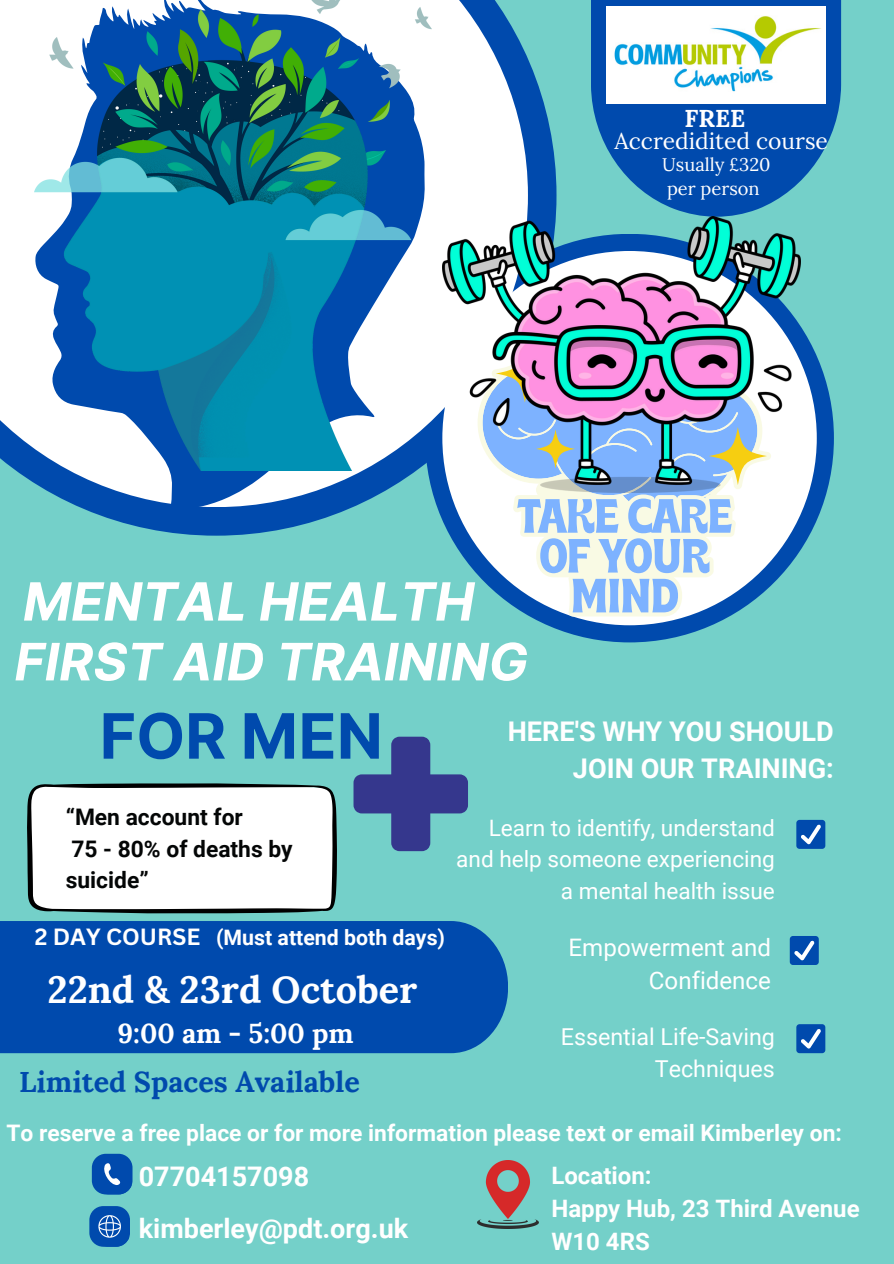
<style>
.page{position:relative;width:894px;height:1264px;background:#fff}
.page>*{position:absolute;margin:0;border:0;box-sizing:border-box;transform-origin:0 0}
.t1{font:700 62.55px "Inter";color:#004aad}
.t2{font:italic 700 52.65px "Inter";color:#fff}
.t3{font:italic 700 51.6px "Inter";color:#fff}
.t4{font:700 37.8px "Lora";color:#fff}
.t5{font:700 28.8px "Lora";color:#004aad}
.t6{font:700 27.3px "Lora";color:#fff}
.t7{font:700 27.15px/37.2px "Roboto";color:#fff;text-align:right}
.t8{font:700 27px "Roboto";color:#fff}
.t9{font:700 24.3px "Lora";color:#fff}
.t10{font:24.15px/33.3px "Roboto";color:#fff;text-align:right}
.t11{font:700 24px "Roboto";color:#fff}
.t12{font:23.25px/32.1px "Roboto";color:#fff;text-align:right}
.t13{font:700 22.8px "Roboto";color:#fff}
.t14{font:700 22.8px/31.5px "Roboto";color:#040606}
.t15{font:22.8px "Lora";color:#fff}
.t16{font:700 22.8px "Canva Sans";color:#fff}
.t17{font:22.65px/31.5px "Roboto";color:#fff;text-align:right}
.t18{font:700 21.3px "Roboto";color:#fff}
.t19{font:18.3px "Lora";color:#fff}
</style>
<div class="page">
<div style="left:0;top:0;width:893px;height:1263px;background:#74d0c9"></div>
<div style="left:89px;top:1206px;width:41px;height:40px;background:#004aad;border-radius:14px"></div>
<svg style="left:98px;top:1215px;width:31px;height:31px"></svg>
<div style="left:92px;top:1153px;width:40px;height:41px;background:#004aad;border-radius:14px"></div>
<svg style="left:101px;top:1162px;width:31px;height:32px"></svg>
<div style="left:0;top:921px;width:508px;height:132px;background:#004aad"></div>
<div style="left:796px;top:1024px;width:29px;height:29px;background:#004aad;border-radius:3px"></div>
<svg style="left:801px;top:1029px;width:19px;height:19px"></svg>
<div style="left:789px;top:936px;width:29px;height:29px;background:#004aad;border-radius:3px"></div>
<svg style="left:794px;top:940px;width:20px;height:20px"></svg>
<div style="left:796px;top:819px;width:29px;height:29px;background:#004aad;border-radius:3px"></div>
<svg style="left:801px;top:824px;width:19px;height:20px"></svg>
<svg style="left:82px;top:59px;width:474px;height:476px;fill:#004aad"></svg>
<div style="left:425px;top:234px;width:408px;height:408px;background:#004aad;border-radius:50%"></div>
<svg style="left:0;top:0;width:528px;height:507px;background:#d4e3f0"></svg>
<div style="left:442px;top:251px;width:374px;height:374px;background:#fff;border-radius:50%"></div>
<svg style="left:591px;top:0;width:249px;height:217px;fill:#004aad"></svg>
<svg style="left:536px;top:492px;width:182px;height:2px"></svg>
<svg style="left:513px;top:494px;width:222px;height:122px"></svg>
<img style="left:442px;top:217px;width:358px;height:275px">
<svg style="left:34px;top:470px;width:391px;height:38px;background:#6196cb"></svg>
<img style="left:34px;top:0;width:397px;height:470px">
<svg style="left:353px;top:736px;width:115px;height:115px"></svg>
<img style="left:606px;top:7px;width:219px;height:97px">
<img style="left:477px;top:1160px;width:61px;height:68px">
<svg style="left:27px;top:783px;width:310px;height:130px;background:#e9ecec"></svg>
<h6 class="t9" style="left:684px;top:103px;width:62px">FREE</h6>
<p class="t15" style="left:614px;top:126px;width:215px">Accredidited course</p>
<p class="t19" style="left:662px;top:152px;width:110px">Usually £320</p>
<p class="t19" style="left:666px;top:177px;width:94px">per person</p>
<h6 class="t2" style="left:23px;top:570px;width:453px">MENTAL HEALTH</h6>
<p class="t3" style="left:15px;top:631px;width:515px">FIRST AID TRAINING</p>
<p class="t1" style="left:100px;top:698px;width:284px">FOR MEN</p>
<p class="t14" style="left:66px;top:801px;width:179px">“Men account for</p>
<p class="t14" style="left:66px;top:833px;width:228px">75 - 80% of deaths by suicide”</p>
<h4 class="t16" style="left:35px;top:920px;width:167px">2 DAY COURSE</h4>
<p class="t18" style="left:216px;top:925px;width:230px">(Must attend both days)</p>
<p class="t4" style="left:48px;top:965px;width:371px">22nd &amp; 23rd October</p>
<p class="t6" style="left:117px;top:1015px;width:237px">9:00 am - 5:00 pm</p>
<h5 class="t5" style="left:19px;top:1062px;width:342px">Limited Spaces Available</h5>
<h2 class="t7" style="left:507px;top:713px;width:327px">HERE'S WHY YOU SHOULD<br>JOIN OUR TRAINING:</h2>
<p class="t17" style="left:456px;top:812px;width:320px">Learn to identify, understand and help someone experiencing a mental health issue</p>
<p class="t10" style="left:568px;top:930px;width:204px">Empowerment and<br>Confidence</p>
<p class="t12" style="left:560px;top:1021px;width:215px">Essential Life-Saving<br>Techniques</p>
<p class="t13" style="left:6px;top:1119px;width:836px">To reserve a free place or for more information please text or email Kimberley on:</p>
<h2 class="t8" style="left:139px;top:1160px;width:172px">07704157098</h2>
<h1 class="t8" style="left:139px;top:1213px;width:271px">kimberley@pdt.org.uk</h1>
<h3 class="t11" style="left:551px;top:1162px;width:102px">Location:</h3>
<h5 class="t11" style="left:551px;top:1194px;width:310px">Happy Hub, 23 Third Avenue</h5>
<p class="t11" style="left:551px;top:1227px;width:100px">W10 4RS</p>
</div>
